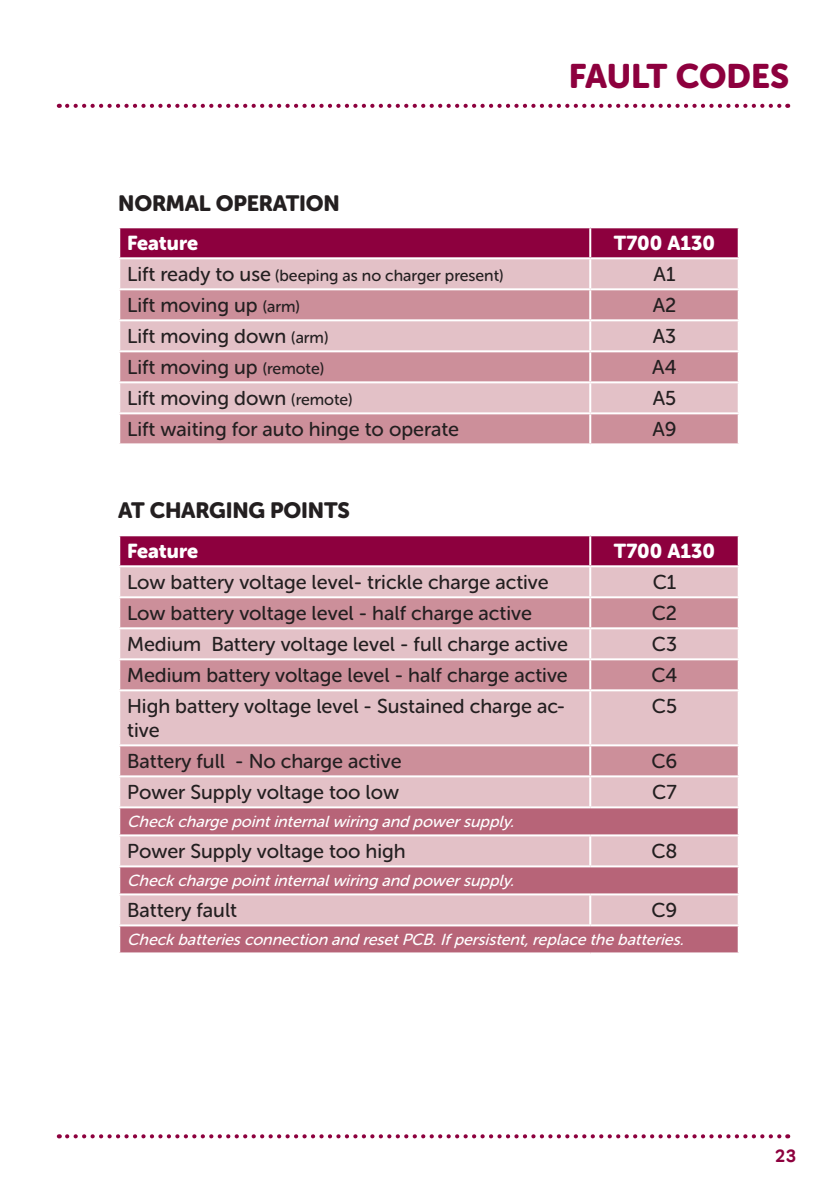
<style>
.page{position:relative;width:840px;height:1191px;background:#fff}
.page>*{position:absolute;margin:0;border:0;box-sizing:border-box;transform-origin:0 0}
.t1{font:33.8px "Museo Sans Rounded 900";letter-spacing:-.01em;color:#8d003e}
.t2{font:22px "Museo Sans Rounded 900";letter-spacing:-.01em;color:#231f20}
.t3{font:20px/24px "Museo Sans Rounded 500";color:#231f20}
.t4{font:20px "Museo Sans Rounded 900";color:#fff}
.t5{font:700 18px "Tondo";color:#8d003e}
.t6{font:italic 16px "Museo Sans Rounded 500";color:#fff}
.t7{font:16px "Museo Sans Rounded 500";color:#231f20}
.s1{font-size:20px}
.s2{font-size:16px}
</style>
<div class="page">
<svg style="left:67px;top:104px;width:720px;height:4px"></svg>
<svg style="left:67px;top:1134px;width:720px;height:4px"></svg>
<div style="left:120px;top:228px;width:617px;height:29px;background:#8d003e"></div>
<div style="left:120px;top:259px;width:617px;height:29px;background:#e3c1c7"></div>
<svg style="left:120px;top:290px;width:617px;height:153px;background:#d5a4ad"></svg>
<hr style="left:589px;top:228px;width:2px;height:29px;background:#fff">
<hr style="left:589px;top:259px;width:2px;height:29px;background:#fff">
<hr style="left:589px;top:290px;width:2px;height:29px;background:#fff">
<hr style="left:589px;top:321px;width:2px;height:29px;background:#fff">
<hr style="left:589px;top:352px;width:2px;height:29px;background:#fff">
<hr style="left:589px;top:383px;width:2px;height:29px;background:#fff">
<hr style="left:589px;top:414px;width:2px;height:29px;background:#fff">
<hr style="left:118px;top:319px;width:472px;height:2px;background:#fff">
<hr style="left:590px;top:319px;width:149px;height:2px;background:#fff">
<hr style="left:118px;top:350px;width:472px;height:2px;background:#fff">
<hr style="left:590px;top:350px;width:149px;height:2px;background:#fff">
<hr style="left:118px;top:381px;width:472px;height:2px;background:#fff">
<hr style="left:590px;top:381px;width:149px;height:2px;background:#fff">
<hr style="left:118px;top:412px;width:472px;height:2px;background:#fff">
<hr style="left:590px;top:412px;width:149px;height:2px;background:#fff">
<div style="left:120px;top:536px;width:617px;height:29px;background:#8d003e"></div>
<div style="left:120px;top:567px;width:617px;height:239px;background:#e3c1c7"></div>
<svg style="left:120px;top:598px;width:617px;height:177px;background:#d7a8b0"></svg>
<svg style="left:120px;top:808px;width:617px;height:144px;background:#ca8d9b"></svg>
<hr style="left:589px;top:536px;width:2px;height:29px;background:#fff">
<hr style="left:589px;top:567px;width:2px;height:29px;background:#fff">
<hr style="left:589px;top:598px;width:2px;height:29px;background:#fff">
<hr style="left:589px;top:629px;width:2px;height:29px;background:#fff">
<hr style="left:589px;top:660px;width:2px;height:29px;background:#fff">
<hr style="left:589px;top:691px;width:2px;height:53px;background:#fff">
<hr style="left:589px;top:746px;width:2px;height:29px;background:#fff">
<hr style="left:589px;top:777px;width:2px;height:29px;background:#fff">
<hr style="left:589px;top:836px;width:2px;height:29px;background:#fff">
<hr style="left:589px;top:895px;width:2px;height:29px;background:#fff">
<hr style="left:118px;top:775px;width:472px;height:2px;background:#fff">
<hr style="left:590px;top:775px;width:149px;height:2px;background:#fff">
<hr style="left:118px;top:834px;width:472px;height:2px;background:#fff">
<hr style="left:590px;top:834px;width:149px;height:2px;background:#fff">
<hr style="left:118px;top:865px;width:472px;height:2px;background:#fff">
<hr style="left:590px;top:865px;width:149px;height:2px;background:#fff">
<hr style="left:118px;top:893px;width:472px;height:2px;background:#fff">
<hr style="left:590px;top:893px;width:149px;height:2px;background:#fff">
<hr style="left:118px;top:924px;width:472px;height:2px;background:#fff">
<hr style="left:590px;top:924px;width:149px;height:2px;background:#fff">
<hr style="left:118px;top:596px;width:472px;height:2px;background:#fff">
<hr style="left:590px;top:596px;width:149px;height:2px;background:#fff">
<hr style="left:118px;top:627px;width:472px;height:2px;background:#fff">
<hr style="left:590px;top:627px;width:149px;height:2px;background:#fff">
<hr style="left:118px;top:658px;width:472px;height:2px;background:#fff">
<hr style="left:590px;top:658px;width:149px;height:2px;background:#fff">
<hr style="left:118px;top:689px;width:472px;height:2px;background:#fff">
<hr style="left:590px;top:689px;width:149px;height:2px;background:#fff">
<hr style="left:118px;top:744px;width:472px;height:2px;background:#fff">
<hr style="left:590px;top:744px;width:149px;height:2px;background:#fff">
<h1 class="t1" style="left:568px;top:57px;width:222px">FAULT CODES</h1>
<p class="t2" style="left:118px;top:191px;width:223px">NORMAL OPERATION</p>
<p class="t4" style="left:127px;top:232px;width:72px">Feature</p>
<p class="t4" style="left:613px;top:232px;width:102px">T700 A130</p>
<p class="t7" style="left:127px;top:267px;width:377px"><span class="s1">Lift ready to use</span> (beeping as no charger present)</p>
<p class="t3" style="left:653px;top:262px;width:23px">A1</p>
<p class="t3" style="left:127px;top:293px;width:174px">Lift moving up <span class="s2">(arm)</span></p>
<p class="t3" style="left:652px;top:293px;width:25px">A2</p>
<p class="t3" style="left:127px;top:324px;width:203px">Lift moving down <span class="s2">(arm)</span></p>
<p class="t3" style="left:652px;top:324px;width:25px">A3</p>
<p class="t3" style="left:127px;top:355px;width:198px">Lift moving up <span class="s2">(remote)</span></p>
<p class="t3" style="left:652px;top:355px;width:26px">A4</p>
<p class="t3" style="left:127px;top:386px;width:227px">Lift moving down <span class="s2">(remote)</span></p>
<p class="t3" style="left:652px;top:386px;width:25px">A5</p>
<p class="t3" style="left:127px;top:417px;width:333px">Lift waiting for auto hinge to operate</p>
<p class="t3" style="left:652px;top:417px;width:26px">A9</p>
<p class="t2" style="left:118px;top:498px;width:233px">AT CHARGING POINTS</p>
<p class="t4" style="left:127px;top:540px;width:72px">Feature</p>
<p class="t4" style="left:613px;top:540px;width:102px">T700 A130</p>
<p class="t3" style="left:127px;top:570px;width:423px">Low battery voltage level- trickle charge active</p>
<p class="t3" style="left:652px;top:570px;width:25px">C1</p>
<p class="t3" style="left:127px;top:601px;width:406px">Low battery voltage level - half charge active</p>
<p class="t3" style="left:651px;top:601px;width:27px">C2</p>
<p class="t3" style="left:127px;top:632px;width:442px">Medium Battery voltage level - full charge active</p>
<p class="t3" style="left:651px;top:632px;width:27px">C3</p>
<p class="t3" style="left:127px;top:663px;width:442px">Medium battery voltage level - half charge active</p>
<p class="t3" style="left:651px;top:663px;width:28px">C4</p>
<p class="t3" style="left:127px;top:694px;width:439px">High battery voltage level - Sustained charge ac&shy;tive</p>
<p class="t3" style="left:651px;top:694px;width:27px">C5</p>
<p class="t3" style="left:127px;top:749px;width:276px">Battery full - No charge active</p>
<p class="t3" style="left:651px;top:749px;width:27px">C6</p>
<p class="t3" style="left:127px;top:780px;width:273px">Power Supply voltage too low</p>
<p class="t3" style="left:652px;top:780px;width:26px">C7</p>
<p class="t6" style="left:127px;top:813px;width:393px">Checkchargepointinternalwiring and powersupply.</p>
<p class="t3" style="left:127px;top:839px;width:280px">Power Supply voltage too high</p>
<p class="t3" style="left:651px;top:839px;width:28px">C8</p>
<p class="t6" style="left:127px;top:872px;width:393px">Checkchargepointinternalwiring and powersupply.</p>
<p class="t3" style="left:127px;top:898px;width:111px">Battery fault</p>
<p class="t3" style="left:651px;top:898px;width:27px">C9</p>
<p class="t6" style="left:127px;top:931px;width:562px">Checkbatteriesconnection and resetPCB.Ifpersistent,replacethebatteries.</p>
<p class="t5" style="left:774px;top:1144px;width:23px">23</p>
</div>
